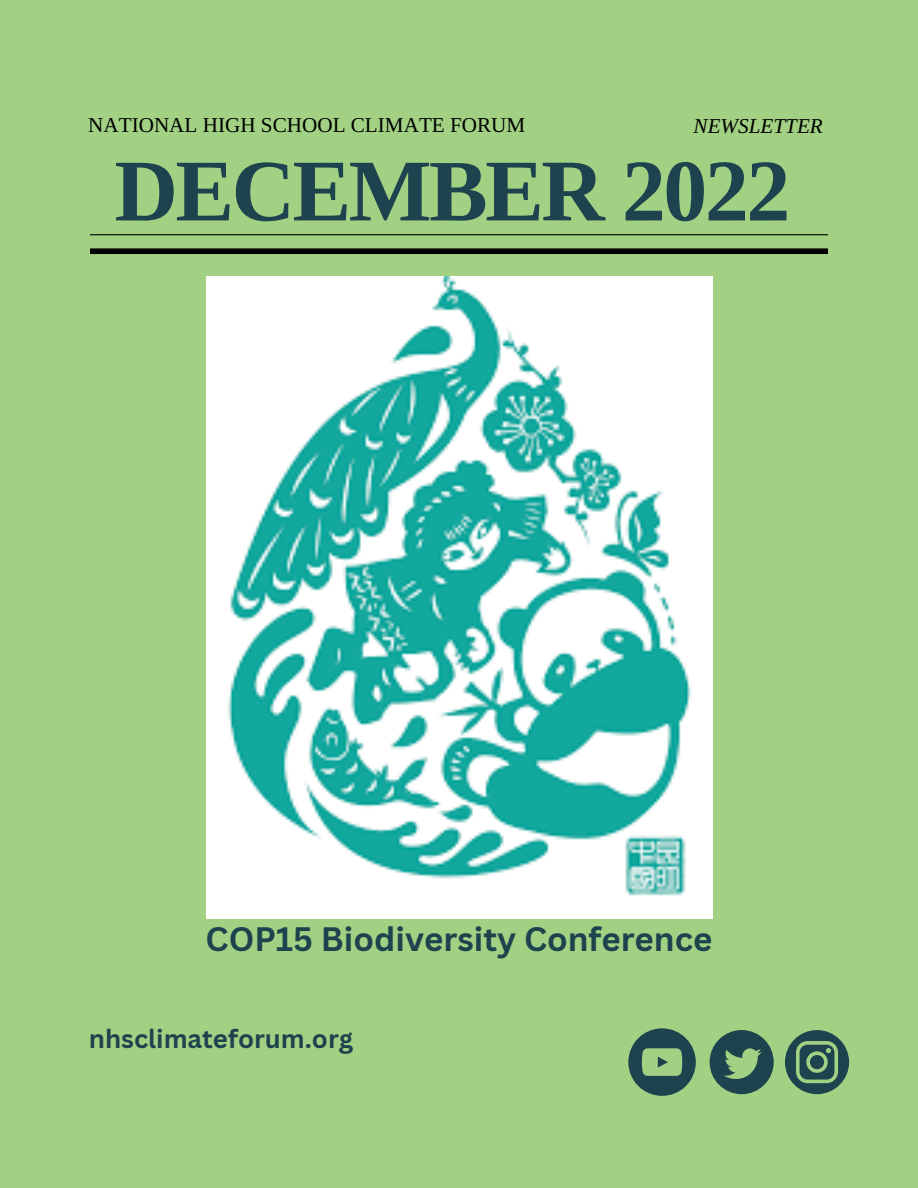
<style>
.page{position:relative;width:918px;height:1188px;background:#a2d184}
.page>*{position:absolute;margin:0;border:0;box-sizing:border-box;transform-origin:0 0}
.t1{font:700 87.9px "Libra Serif Modern";letter-spacing:-.03em;color:#1d434e}
.t2{font:700 33px "Canva Sans";color:#1d434e}
.t3{font:700 25.65px "Canva Sans";color:#1d434e}
.t4{font:21.15px "Libra Serif Modern";color:#000}
.t5{font:italic 21.15px "Libra Serif Modern";color:#000}
</style>
<div class="page">
<hr style="left:90px;top:234px;width:738px;height:1px;background:#000">
<div style="left:90px;top:248px;width:738px;height:6px;background:#000"></div>
<svg style="left:710px;top:1030px;width:64px;height:64px"></svg>
<svg style="left:785px;top:1030px;width:64px;height:64px"></svg>
<svg style="left:628px;top:1028px;width:68px;height:68px"></svg>
<img style="left:206px;top:276px;width:506px;height:643px">
<p class="t4" style="left:88px;top:114px;width:439px">NATIONAL HIGH SCHOOL CLIMATE FORUM</p>
<p class="t5" style="left:694px;top:114px;width:131px">NEWSLETTER</p>
<h1 class="t1" style="left:114px;top:141px;width:677px">DECEMBER 2022</h1>
<h2 class="t2" style="left:206px;top:915px;width:508px">COP15 Biodiversity Conference</h2>
<p class="t3" style="left:89px;top:1020px;width:266px">nhsclimateforum.org</p>
</div>
